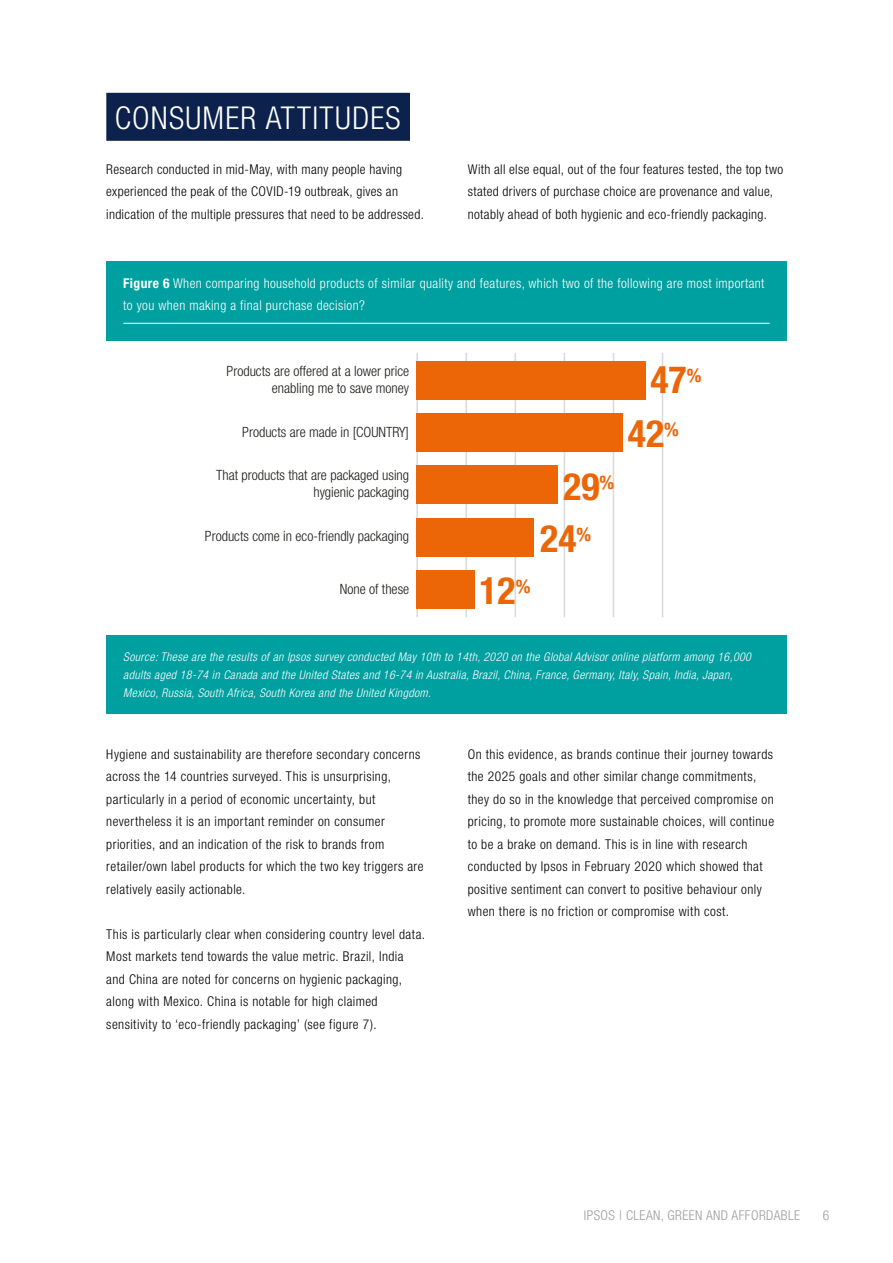
<style>
.page{position:relative;width:893px;height:1263px;background:#fff}
.page>*{position:absolute;margin:0;border:0;box-sizing:border-box;transform-origin:0 0}
.t1{font:700 condensed 37.8px/54px "Helvetica Neue LT Std";color:#ec6608;text-align:center}
.t2{font:300 condensed 31.5px "Helvetica Neue LT Std";letter-spacing:.04em;color:#fff}
.t3{font:300 condensed 14.1px/17.2px "Helvetica Neue LT Std";color:#1d1d1b;text-align:right}
.t4{font:300 condensed 13.5px/22.5px "Helvetica Neue LT Std";letter-spacing:.035em;color:#000}
.t5{font:300 condensed 13.5px/22.5px "Helvetica Neue LT Std";letter-spacing:.03em;color:#fff}
.t6{font:300 condensed 13.5px "Helvetica Neue LT Std";letter-spacing:.03em;color:#9d9d9c}
.t7{font:italic 300 condensed 12px/18px "Helvetica Neue LT Std";letter-spacing:.03em;color:#fff}
.s1{font-weight:700}
</style>
<div class="page">
<div style="left:106px;top:93px;width:304px;height:48px;background:#0c224c"></div>
<div style="left:106px;top:261px;width:681px;height:79px;background:#009fa0"></div>
<hr style="left:123px;top:323px;width:647px;height:1px;background:#fff">
<div style="left:106px;top:635px;width:681px;height:79px;background:#009fa0"></div>
<hr style="left:416px;top:353px;width:2px;height:264px;background:#dadada">
<hr style="left:465px;top:353px;width:2px;height:264px;background:#dadada">
<hr style="left:515px;top:353px;width:1px;height:264px;background:#dadada">
<hr style="left:564px;top:353px;width:1px;height:264px;background:#dadada">
<hr style="left:613px;top:353px;width:1px;height:264px;background:#dadada">
<hr style="left:662px;top:353px;width:1px;height:264px;background:#dadada">
<div style="left:416px;top:413px;width:206px;height:39px;background:#ec6608"></div>
<div style="left:416px;top:361px;width:230px;height:39px;background:#ec6608"></div>
<div style="left:416px;top:466px;width:142px;height:38px;background:#ec6608"></div>
<div style="left:416px;top:518px;width:118px;height:38px;background:#ec6608"></div>
<div style="left:416px;top:570px;width:59px;height:39px;background:#ec6608"></div>
<h2 class="t2" style="left:115px;top:100px;width:287px">CONSUMER ATTITUDES</h2>
<p class="t4" style="left:106px;top:158px;width:319px">Research conducted in mid-May, with many people having experienced the peak of the COVID-19 outbreak, gives an indication of the multiple pressures that need to be addressed.</p>
<p class="t4" style="left:468px;top:158px;width:317px">With all else equal, out of the four features tested, the top two stated drivers of purchase choice are provenance and value, notably ahead of both hygienic and eco-friendly packaging.</p>
<p class="t5" style="left:123px;top:271px;width:643px"><span class="s1">Figure 6</span> When comparing household products of similar quality and features, which two of the following are most important to you when making a final purchase decision?</p>
<p class="t3" style="left:227px;top:362px;width:184px">Products are offered at a lower price enabling me to save money</p>
<p class="t3" style="left:242px;top:423px;width:168px">Products are made in [COUNTRY]</p>
<p class="t3" style="left:216px;top:466px;width:195px">That products that are packaged using hygienic packaging</p>
<p class="t3" style="left:205px;top:527px;width:206px">Products come in eco-friendly packaging</p>
<p class="t3" style="left:340px;top:580px;width:71px">None of these</p>
<h1 class="t1" style="left:479px;top:563px;width:52px">12<sup>%</sup></h1>
<h1 class="t1" style="left:540px;top:460px;width:75px;line-height:51.6px;text-align:left;text-indent:23px">29<sup>%<br></sup>24<sup>%</sup></h1>
<h1 class="t1" style="left:628px;top:352px;width:75px">47<sup>%<br></sup>42<sup>%</sup></h1>
<p class="t7" style="left:123px;top:648px;width:629px">Source: These are the results of an Ipsos survey conducted May 10th to 14th, 2020 on the Global Advisor online platform among 16,000 adults aged 18-74 in Canada and the United States and 16-74 in Australia, Brazil, China, France, Germany, Italy, Spain, India, Japan,<br>Mexico, Russia, South Africa, South Korea and the United Kingdom.</p>
<p class="t4" style="left:106px;top:743px;width:319px">Hygiene and sustainability are therefore secondary concerns across the 14 countries surveyed. This is unsurprising, particularly in a period of economic uncertainty, but nevertheless it is an important reminder on consumer priorities, and an indication of the risk to brands from retailer/own label products for which the two key triggers are relatively easily actionable.</p>
<p class="t4" style="left:106px;top:923px;width:320px">This is particularly clear when considering country level data.<br>Most markets tend towards the value metric. Brazil, India and China are noted for concerns on hygienic packaging, along with Mexico. China is notable for high claimed sensitivity to ‘eco-friendly packaging’ (see figure 7).</p>
<p class="t4" style="left:468px;top:743px;width:308px">On this evidence, as brands continue their journey towards the 2025 goals and other similar change commitments, they do so in the knowledge that perceived compromise on pricing, to promote more sustainable choices, will continue to be a brake on demand. This is in line with research conducted by Ipsos in February 2020 which showed that positive sentiment can convert to positive behaviour only when there is no friction or compromise with cost.</p>
<p class="t6" style="left:584px;top:1208px;width:218px">IPSOS | CLEAN, GREEN AND AFFORDABLE</p>
<p class="t6" style="left:823px;top:1208px;width:8px">6</p>
</div>
